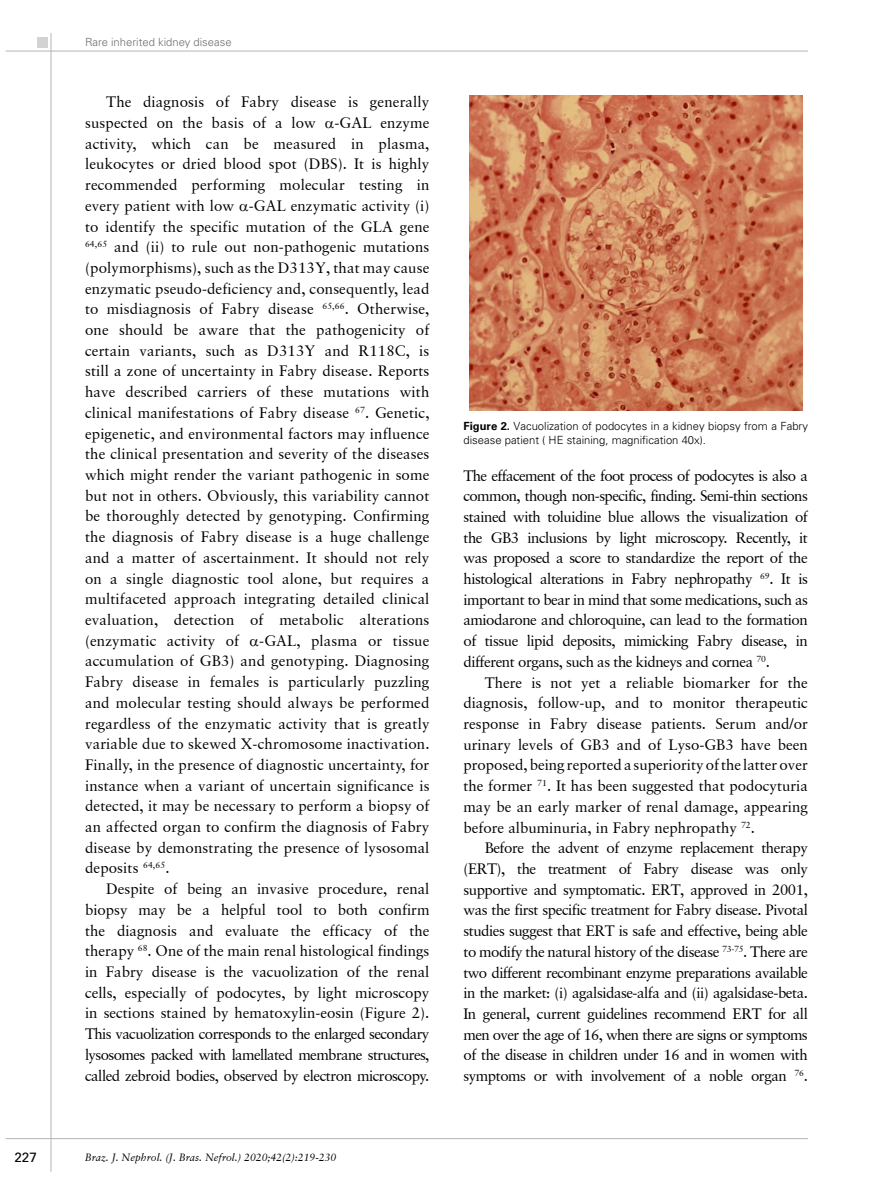
<style>
.page{position:relative;width:893px;height:1191px;background:#fff}
.page>*{position:absolute;margin:0;border:0;box-sizing:border-box;transform-origin:0 0}
.t1{font:15px/20.7px "Garamond Retrospective S Si";letter-spacing:-.015em;color:#000;text-align:justify}
.t2{font:13.5px "Univers LT Std";color:#000}
.t3{font:300 11.25px/14.2px "Univers LT Std";color:#000}
.t4{font:300 11.25px "Univers LT Std";color:#6d6e71}
.t5{font:italic 10.5px "Garamond Retrospective S Si";color:#000}
.s1{font-weight:700}
</style>
<div class="page">
<div style="left:37px;top:37px;width:11px;height:11px;background:#d1d3d4"></div>
<hr style="left:6px;top:51px;width:802px;height:1px;background:#b1b4b6">
<hr style="left:51px;top:33px;width:1px;height:1138px;background:#b1b4b6">
<hr style="left:6px;top:1138px;width:802px;height:1px;background:#b1b4b6">
<img style="left:469px;top:96px;width:333px;height:314px">
<p class="t2" style="left:14px;top:1149px;width:24px">227</p>
<p class="t4" style="left:85px;top:36px;width:148px">Rare inherited kidney disease</p>
<p class="t1" style="left:85px;top:91px;width:346px;text-indent:21px">The diagnosis of Fabry disease is generally suspected on the basis of a low -GAL enzyme activity, which can be measured in plasma, leukocytes or dried blood spot (DBS). It is highly recommended performing molecular testing in every patient with low -GAL enzymatic activity (i) to identify the specific mutation of the GLA gene <sup>64,65</sup> and (ii) to rule out non-pathogenic mutations (polymorphisms), such as the D313Y, that may cause enzymatic pseudo-deficiency and, consequently, lead to misdiagnosis of Fabry disease <sup>65,66</sup>. Otherwise, one should be aware that the pathogenicity of certain variants, such as D313Y and R118C, is still a zone of uncertainty in Fabry disease. Reports have described carriers of these mutations with clinical manifestations of Fabry disease <sup>67</sup>. Genetic, epigenetic, and environmental factors may influence the clinical presentation and severity of the diseases which might render the variant pathogenic in some but not in others. Obviously, this variability cannot be thoroughly detected by genotyping. Confirming the diagnosis of Fabry disease is a huge challenge and a matter of ascertainment. It should not rely on a single diagnostic tool alone, but requires a multifaceted approach integrating detailed clinical evaluation, detection of metabolic alterations (enzymatic activity of</p>
<p class="t1" style="left:85px;top:630px;width:346px;text-indent:174px">-GAL, plasma or tissue accumulation of GB3) and genotyping. Diagnosing Fabry disease in females is particularly puzzling and molecular testing should always be performed regardless of the enzymatic activity that is greatly variable due to skewed X-chromosome inactivation.<br>Finally, in the presence of diagnostic uncertainty, for instance when a variant of uncertain significance is detected, it may be necessary to perform a biopsy of an affected organ to confirm the diagnosis of Fabry disease by demonstrating the presence of lysosomal deposits <sup>64,65</sup>.</p>
<p class="t1" style="left:85px;top:878px;width:346px;text-indent:21px">Despite of being an invasive procedure, renal biopsy may be a helpful tool to both confirm the diagnosis and evaluate the efficacy of the therapy <sup>68</sup>. One of the main renal histological findings in Fabry disease is the vacuolization of the renal cells, especially of podocytes, by light microscopy in sections stained by hematoxylin-eosin (Figure 2).<br>This vacuolization corresponds to the enlarged secondary lysosomes packed with lamellated membrane structures, called zebroid bodies, observed by electron microscopy.</p>
<p class="t5" style="left:85px;top:1151px;width:253px">Braz. J. Nephrol. (J. Bras. Nefrol.) 2020;42(2):219-230</p>
<p class="t3" style="left:463px;top:418px;width:346px"><span class="s1">Figure 2.</span> Vacuolization of podocytes in a kidney biopsy from a Fabry disease patient ( HE staining, magnification 40x).</p>
<p class="t1" style="left:463px;top:465px;width:346px">The effacement of the foot process of podocytes is also a common, though non-specific, finding. Semi-thin sections stained with toluidine blue allows the visualization of the GB3 inclusions by light microscopy. Recently, it was proposed a score to standardize the report of the histological alterations in Fabry nephropathy <sup>69</sup>. It is important to bear in mind that some medications, such as amiodarone and chloroquine, can lead to the formation of tissue lipid deposits, mimicking Fabry disease, in different organs, such as the kidneys and cornea <sup>70</sup>.</p>
<p class="t1" style="left:463px;top:672px;width:346px;text-indent:21px">There is not yet a reliable biomarker for the diagnosis, follow-up, and to monitor therapeutic response in Fabry disease patients. Serum and/or urinary levels of GB3 and of Lyso-GB3 have been proposed, being reported a superiority of the latter over the former <sup>71</sup>. It has been suggested that podocyturia may be an early marker of renal damage, appearing before albuminuria, in Fabry nephropathy <sup>72</sup>.</p>
<p class="t1" style="left:463px;top:837px;width:346px;text-indent:21px">Before the advent of enzyme replacement therapy (ERT), the treatment of Fabry disease was only supportive and symptomatic. ERT, approved in 2001, was the first specific treatment for Fabry disease. Pivotal studies suggest that ERT is safe and effective, being able to modify the natural history of the disease <sup>73-75</sup>. There are two different recombinant enzyme preparations available in the market: (i) agalsidase-alfa and (ii) agalsidase-beta.<br>In general, current guidelines recommend ERT for all men over the age of 16, when there are signs or symptoms of the disease in children under 16 and in women with symptoms or with involvement of a noble organ <sup>76</sup>.</p>
</div>
